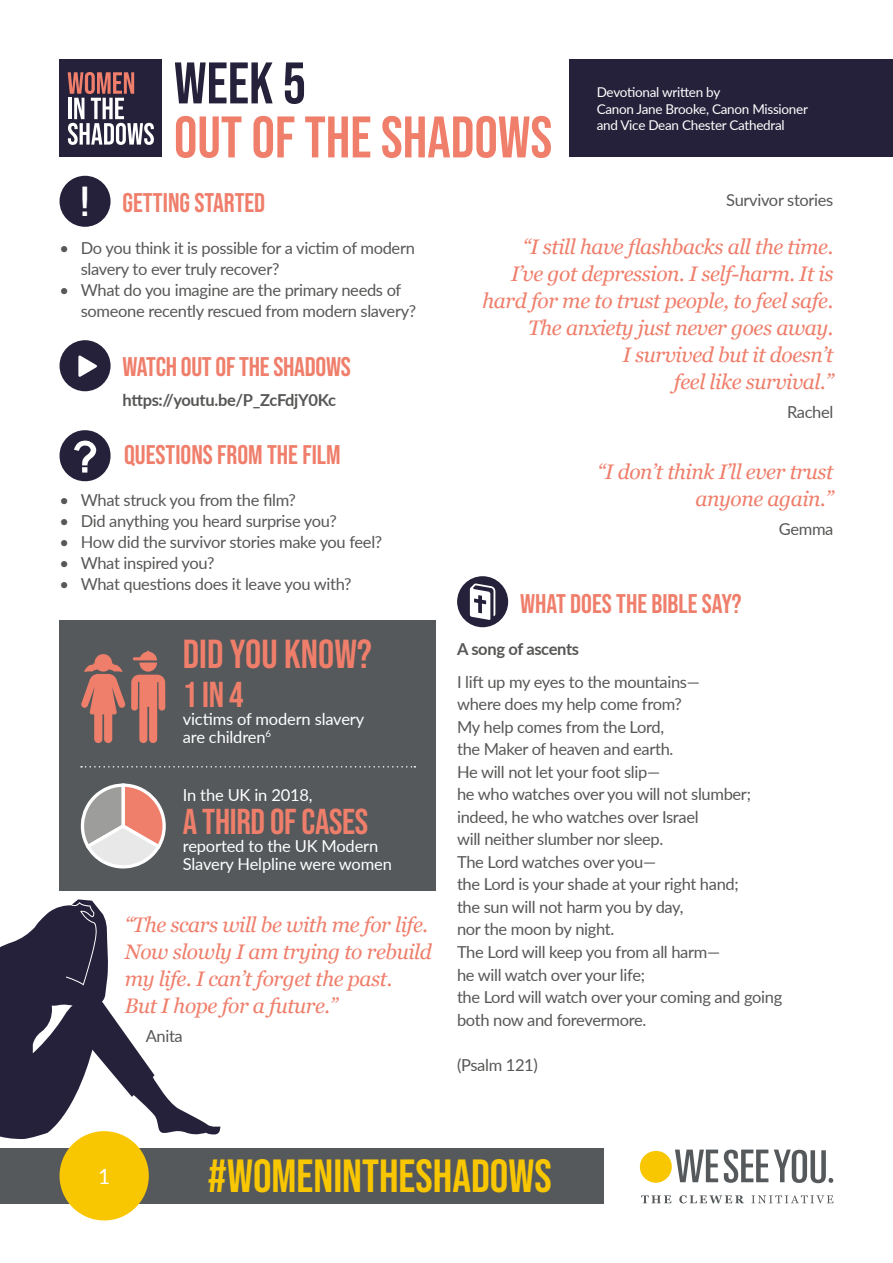
<style>
.page{position:relative;width:893px;height:1263px;background:#fff}
.page>*{position:absolute;margin:0;border:0;box-sizing:border-box;transform-origin:0 0}
.t1{font:58.5px "Bebas Neue";color:#ef7e6b}
.t2{font:58.5px "Bebas Neue";color:#25213a}
.t3{font:46.5px "Bebas Neue";color:#f9c701}
.t4{font:42px "Bebas Neue";color:#fff}
.t5{font:40.5px "Bebas Neue";color:#ef7e6b}
.t6{font:36px "Bebas Neue";letter-spacing:-.01em;color:#ef7e6b}
.t7{font:27px "Bebas Neue";color:#ef7e6b}
.t8{font:italic 21px/27px "Georgia";letter-spacing:-.02em;color:#ef7e6b;text-align:right}
.t9{font:21px "Lato";color:#fff}
.t10{font:16.5px/22.5px "Lato";letter-spacing:-.02em;color:#575756}
.t11{font:16.5px/18px "Lato";letter-spacing:-.01em;color:#fff}
.t12{font:700 16.5px "Lato";letter-spacing:-.02em;color:#575756}
.t13{font:13.5px/16.5px "Lato";letter-spacing:-.02em;color:#fff}
</style>
<div class="page">
<svg style="left:641px;top:1195px;width:30px;height:8px"></svg>
<svg style="left:679px;top:1195px;width:65px;height:8px"></svg>
<svg style="left:751px;top:1195px;width:82px;height:8px"></svg>
<svg style="left:724px;top:1149px;width:44px;height:34px"></svg>
<svg style="left:640px;top:1149px;width:78px;height:34px"></svg>
<svg style="left:774px;top:1149px;width:59px;height:34px"></svg>
<div style="left:0;top:1148px;width:604px;height:55px;background:#55595b"></div>
<div style="left:60px;top:1131px;width:89px;height:89px;background:#f9c701;border-radius:50%"></div>
<svg style="left:0;top:899px;width:221px;height:240px"></svg>
<div style="left:457px;top:576px;width:51px;height:51px;background:#25213a;border-radius:50%"></div>
<svg style="left:470px;top:583px;width:25px;height:37px"></svg>
<svg style="left:59px;top:340px;width:52px;height:51px"></svg>
<div style="left:60px;top:176px;width:51px;height:51px;background:#25213a;border-radius:50%"></div>
<svg style="left:60px;top:430px;width:51px;height:51px"></svg>
<div style="left:60px;top:621px;width:376px;height:270px;background:#55595b"></div>
<div style="left:570px;top:60px;width:323px;height:97px;background:#25213a"></div>
<div style="left:60px;top:60px;width:102px;height:97px;background:#25213a"></div>
<svg style="left:68px;top:72px;width:86px;height:73px"></svg>
<svg style="left:81px;top:651px;width:84px;height:92px"></svg>
<svg style="left:81px;top:766px;width:334px;height:1px"></svg>
<svg style="left:80px;top:783px;width:86px;height:86px"></svg>
<h1 class="t2" style="left:174px;top:50px;width:134px">WEEK 5</h1>
<h1 class="t1" style="left:174px;top:104px;width:380px">OUT OF THE SHADOWS</h1>
<p class="t13" style="left:597px;top:84px;width:213px">Devotional written by<br>Canon Jane Brooke, Canon Missioner and Vice Dean Chester Cathedral</p>
<h3 class="t4" style="left:81px;top:178px;width:10px">!</h3>
<h3 class="t7" style="left:123px;top:188px;width:144px">GETTING STARTED</h3>
<p class="t10" style="left:81px;top:237px;width:336px;line-height:21px;text-indent:-21px">• Do you think it is possible for a victim of modern slavery to ever truly recover?</p>
<p class="t10" style="left:81px;top:279px;width:337px;line-height:21px;text-indent:-21px">• What do you imagine are the primary needs of someone recently rescued from modern slavery?</p>
<h3 class="t7" style="left:123px;top:351px;width:230px">WATCH OUT OF THE SHADOWS</h3>
<p class="t12" style="left:123px;top:388px;width:215px">https://youtu.be/P_ZcFdjY0Kc</p>
<h3 class="t7" style="left:124px;top:440px;width:218px">QUESTIONS FROM THE FILM</h3>
<p class="t10" style="left:60px;top:488px;width:238px">• What struck you from the film?</p>
<p class="t10" style="left:60px;top:509px;width:279px">• Did anything you heard surprise you?</p>
<p class="t10" style="left:59px;top:530px;width:324px">• How did the survivor stories make you feel?</p>
<p class="t10" style="left:59px;top:551px;width:157px">• What inspired you?</p>
<p class="t10" style="left:59px;top:572px;width:294px">• What questions does it leave you with?</p>
<h3 class="t5" style="left:183px;top:631px;width:190px">DID YOU KNOW?</h3>
<h3 class="t6" style="left:183px;top:674px;width:62px">1 IN 4</h3>
<p class="t11" style="left:183px;top:709px;width:183px">victims of modern slavery are children<sup>6</sup></p>
<p class="t11" style="left:183px;top:785px;width:131px">In the UK in 2018,</p>
<h3 class="t6" style="left:183px;top:801px;width:187px">A THIRD OF CASES</h3>
<p class="t11" style="left:183px;top:836px;width:211px">reported to the UK Modern<br>Slavery Helpline were women</p>
<p class="t8" style="left:125px;top:911px;width:309px;text-align:left">“The scars will be with me for life.<br>Now slowly I am trying to rebuild my life. I can’t forget the past.<br>But I hope for a future.”</p>
<p class="t10" style="left:146px;top:1024px;width:39px">Anita</p>
<p class="t10" style="left:726px;top:188px;width:109px">Survivor stories</p>
<p class="t8" style="left:482px;top:233px;width:353px">“I still have flashbacks all the time.<br>I’ve got depression. I self-harm. It is hard for me to trust people, to feel safe.<br>The anxiety just never goes away.<br>I survived but it doesn’t<br>feel like survival.”</p>
<p class="t10" style="left:787px;top:400px;width:48px">Rachel</p>
<p class="t8" style="left:598px;top:458px;width:237px">“I don’t think I’ll ever trust anyone again.”</p>
<p class="t10" style="left:779px;top:517px;width:56px">Gemma</p>
<h3 class="t7" style="left:520px;top:588px;width:223px">WHAT DOES THE BIBLE SAY?</h3>
<p class="t12" style="left:457px;top:637px;width:124px">A song of ascents</p>
<p class="t10" style="left:457px;top:670px;width:327px">I lift up my eyes to the mountains—<br>where does my help come from?<br>My help comes from the Lord,<br>the Maker of heaven and earth.<br>He will not let your foot slip—<br>he who watches over you will not slumber; indeed, he who watches over Israel<br>will neither slumber nor sleep.<br>The Lord watches over you—<br>the Lord is your shade at your right hand;<br>the sun will not harm you by day,<br>nor the moon by night.<br>The Lord will keep you from all harm—<br>he will watch over your life;<br>the Lord will watch over your coming and going both now and forevermore.</p>
<p class="t10" style="left:457px;top:1052px;width:82px">(Psalm 121)</p>
<p class="t9" style="left:98px;top:1161px;width:14px">1</p>
<h2 class="t3" style="left:208px;top:1150px;width:345px">#WOMENINTHESHADOWS</h2>
</div>
